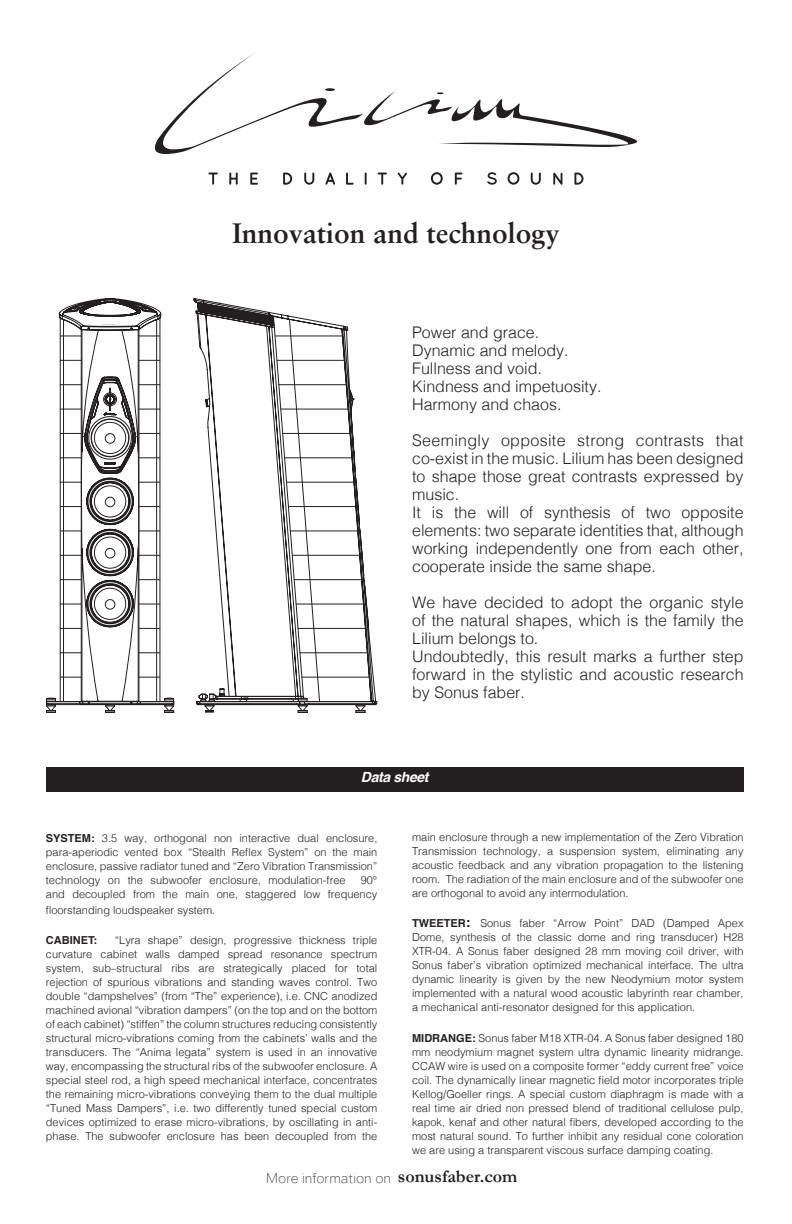
<style>
.page{position:relative;width:792px;height:1224px;background:#fff}
.page>*{position:absolute;margin:0;border:0;box-sizing:border-box;transform-origin:0 0}
.t1{font:700 28.2px "Sabon";color:#231f20}
.t2{font:700 18px "Garamond";color:#231f20}
.t3{font:300 16px/18px "Helvetica";color:#231f20;text-align:justify}
.t4{font:200 14px "Dagny Offc Pro";color:#231f20;scale:1.12 1}
.t5{font:italic 700 14px "Helvetica";letter-spacing:-.025em;color:#fff}
.t6{font:300 11px/14px "Helvetica";color:#231f20;text-align:justify}
.t7{font:700 11px "Helvetica";color:#231f20}
.s1{font-weight:700}
.s2{font-weight:700;font-size:14px}
</style>
<div class="page">
<svg style="left:46px;top:300px;width:128px;height:413px"></svg>
<svg style="left:60px;top:301px;width:100px;height:410px"></svg>
<svg style="left:205px;top:629px;width:172px;height:84px"></svg>
<svg style="left:193px;top:299px;width:176px;height:412px"></svg>
<svg style="left:154px;top:54px;width:483px;height:100px"></svg>
<svg style="left:209px;top:172px;width:374px;height:13px"></svg>
<div style="left:46px;top:767px;width:698px;height:24px;background:#231f20"></div>
<p class="t1" style="left:232px;top:216px;width:329px">Innovation and technology</p>
<p class="t3" style="left:412px;top:323px;width:129px">Power and grace.</p>
<p class="t3" style="left:412px;top:341px;width:158px">Dynamic and melody.</p>
<p class="t3" style="left:412px;top:359px;width:131px">Fullness and void.</p>
<p class="t3" style="left:412px;top:377px;width:191px">Kindness and impetuosity.</p>
<p class="t3" style="left:412px;top:395px;width:151px">Harmony and chaos.</p>
<p class="t3" style="left:412px;top:431px;width:333px">Seemingly opposite strong contrasts that co-exist in the music. Lilium has been designed to shape those great contrasts expressed by music.</p>
<p class="t3" style="left:412px;top:503px;width:333px">It is the will of synthesis of two opposite elements: two separate identities that, although working independently one from each other, cooperate inside the same shape.</p>
<p class="t3" style="left:412px;top:593px;width:333px">We have decided to adopt the organic style of the natural shapes, which is the family the Lilium belongs to.</p>
<p class="t3" style="left:412px;top:647px;width:333px">Undoubtedly, this result marks a further step forward in the stylistic and acoustic research by Sonus faber.</p>
<p class="t5" style="left:361px;top:766px;width:69px">Data sheet</p>
<p class="t6" style="left:46px;top:830px;width:333px"><span class="s1">SYSTEM:</span> 3.5 way, orthogonal non interactive dual enclosure, para-aperiodic vented box “Stealth Reflex System” on the main enclosure, passive radiator tuned and “Zero Vibration Transmission” technology on the subwoofer enclosure, modulation-free</p>
<p class="t6" style="left:46px;top:872px;width:333px;text-align:right">90°<br>and decoupled from the main one, staggered low frequency</p>
<p class="t6" style="left:46px;top:903px;width:171px">floorstanding loudspeaker system.</p>
<p class="t7" style="left:46px;top:932px;width:53px">CABINET:</p>
<p class="t6" style="left:46px;top:933px;width:333px;text-indent:69px">“Lyra shape” design, progressive thickness triple curvature cabinet walls damped spread resonance spectrum system, sub–structural ribs are strategically placed for total rejection of spurious vibrations and standing waves control. Two double “dampshelves” (from “The” experience), i.e. CNC anodized machined avional “vibration dampers” (on the top and on the bottom of each cabinet) “stiffen” the column structures reducing consistently structural micro-vibrations coming from the cabinets’ walls and the transducers. The “Anima legata” system is used in an innovative way, encompassing the structural ribs of the subwoofer enclosure. A special steel rod, a high speed mechanical interface, concentrates the remaining micro-vibrations conveying them to the dual multiple “Tuned Mass Dampers”, i.e. two differently tuned special custom devices optimized to erase micro-vibrations, by oscillating in anti&shy;phase. The subwoofer enclosure has been decoupled from the</p>
<p class="t6" style="left:412px;top:830px;width:333px">main enclosure through a new implementation of the Zero Vibration Transmission technology, a suspension system, eliminating any acoustic feedback and any vibration propagation to the listening room. The radiation of the main enclosure and of the subwoofer one are orthogonal to avoid any intermodulation.</p>
<p class="t6" style="left:412px;top:916px;width:333px"><span class="s1">TWEETER</span><span class="s2">:</span> Sonus faber “Arrow Point” DAD (Damped Apex Dome, synthesis of the classic dome and ring transducer) H28<br>XTR-04. A Sonus faber designed 28 mm moving coil driver, with Sonus faber’s vibration optimized mechanical interface. The ultra dynamic linearity is given by the new Neodymium motor system implemented with a natural wood acoustic labyrinth rear chamber, a mechanical anti-resonator designed for this application.</p>
<p class="t6" style="left:412px;top:1030px;width:333px"><span class="s1">MIDRANGE:</span> Sonus faber M18 XTR-04. A Sonus faber designed 180 mm neodymium magnet system ultra dynamic linearity midrange.<br>CCAW wire is used on a composite former “eddy current free” voice coil. The dynamically linear magnetic field motor incorporates triple Kellog/Goeller rings. A special custom diaphragm is made with a real time air dried non pressed blend of traditional cellulose pulp, kapok, kenaf and other natural fibers, developed according to the most natural sound. To further inhibit any residual cone coloration we are using a transparent viscous surface damping coating.</p>
<p class="t4" style="left:266px;top:1171px;width:113px">More information on</p>
<p class="t2" style="left:398px;top:1166px;width:121px">sonusfaber.com</p>
</div>
